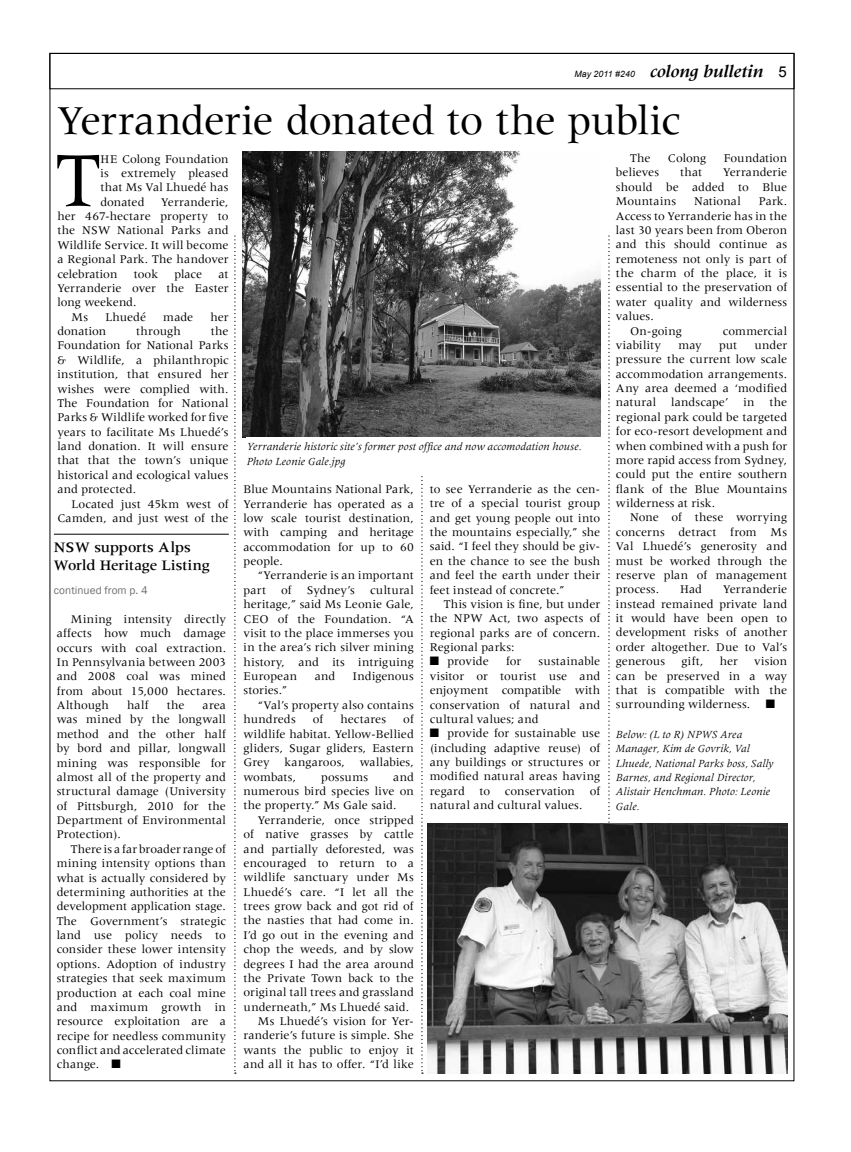
<style>
.page{position:relative;width:851px;height:1152px;background:#fff}
.page>*{position:absolute;margin:0;border:0;box-sizing:border-box;transform-origin:0 0}
.t1{font:80.25px "Meridien LT Std";color:#000}
.t2{font:42.5px "Meridien LT Std";letter-spacing:-.02em;color:#000}
.t3{font:italic 700 17.5px "Meridien LT Std";color:#000}
.t4{font:500 15px/18px "Meridien LT Std";letter-spacing:-.005em;color:#000}
.t5{font:12.25px/14.4px "Meridien LT Std";letter-spacing:.005em;color:#000;text-align:justify}
.t6{font:12.25px "Meridien LT Std";letter-spacing:.025em;color:#000}
.t7{font:12.25px "Zapf Dingbats";color:#000}
.t8{font:italic 11.25px/14.4px "Meridien LT Std";letter-spacing:.005em;color:#000}
.t9{font:11.25px "Franklin Gothic";letter-spacing:.005em;color:#6d6e71}
.s1{font-family:"Arial";font-weight:400;font-size:8.75px}
.s2{font-family:"Arial";font-weight:400;font-style:normal;font-size:15px}
</style>
<div class="page">
<div style="left:50px;top:53px;width:744px;height:36px;border:1px solid #000"></div>
<svg style="left:234px;top:235px;width:2px;height:838px"></svg>
<svg style="left:421px;top:476px;width:2px;height:597px"></svg>
<svg style="left:608px;top:235px;width:2px;height:588px"></svg>
<img style="left:242px;top:151px;width:358px;height:286px">
<img style="left:428px;top:823px;width:359px;height:250px">
<hr style="left:54px;top:534px;width:175px;height:1px;background:#000">
<h3 class="t3" style="left:574px;top:62px;width:214px"><span class="s1">May 2011 #240</span> colong bulletin <span class="s2">5</span></h3>
<h2 class="t2" style="left:57px;top:97px;width:624px">Yerranderie donated to the public</h2>
<h1 class="t1" style="left:56px;top:136px;width:46px">T</h1>
<p class="t5" style="left:100px;top:151px;width:129px">h e Colong Foundation is extremely pleased that Ms Val Lhuedé has donated</p>
<p class="t5" style="left:630px;top:151px;width:22px">The</p>
<p class="t5" style="left:667px;top:151px;width:40px">Colong</p>
<p class="t5" style="left:723px;top:151px;width:65px">Foundation</p>
<p class="t5" style="left:616px;top:165px;width:45px">believes</p>
<p class="t5" style="left:680px;top:165px;width:23px">that</p>
<p class="t5" style="left:616px;top:165px;width:173px;text-indent:107px">Yerranderie should be added to Blue Mountains</p>
<p class="t5" style="left:694px;top:194px;width:48px">National</p>
<p class="t5" style="left:758px;top:194px;width:30px">Park.</p>
<p class="t5" style="left:616px;top:208px;width:173px">Access to Yerranderie has in the</p>
<p class="t5" style="left:616px;top:223px;width:173px">last 30 years been from Oberon</p>
<p class="t5" style="left:616px;top:237px;width:173px">and this should continue as</p>
<p class="t5" style="left:616px;top:251px;width:173px">remoteness not only is part of</p>
<p class="t5" style="left:616px;top:266px;width:173px">the charm of the place, it is</p>
<p class="t5" style="left:616px;top:280px;width:173px">essential to the preservation of</p>
<p class="t5" style="left:616px;top:295px;width:173px">water quality and wilderness</p>
<p class="t5" style="left:616px;top:309px;width:39px">values.</p>
<p class="t5" style="left:630px;top:323px;width:53px">On-going</p>
<p class="t5" style="left:722px;top:323px;width:66px">commercial</p>
<p class="t5" style="left:616px;top:338px;width:47px">viability</p>
<p class="t5" style="left:678px;top:338px;width:25px">may</p>
<p class="t5" style="left:719px;top:338px;width:20px">put</p>
<p class="t5" style="left:57px;top:194px;width:173px;text-indent:104px">Yerranderie, her 467-hectare property to the NSW National Parks and Wildlife Service. It will become a Regional Park. The handover celebration</p>
<p class="t5" style="left:134px;top:266px;width:26px">took</p>
<p class="t5" style="left:174px;top:266px;width:29px">place</p>
<p class="t5" style="left:218px;top:266px;width:12px">at</p>
<p class="t5" style="left:57px;top:281px;width:173px">Yerranderie over the Easter</p>
<p class="t5" style="left:57px;top:295px;width:81px">long weekend.</p>
<p class="t5" style="left:71px;top:309px;width:18px">Ms</p>
<p class="t5" style="left:105px;top:309px;width:42px">Lhuedé</p>
<p class="t5" style="left:163px;top:309px;width:31px">made</p>
<p class="t5" style="left:210px;top:309px;width:20px">her</p>
<p class="t5" style="left:57px;top:324px;width:50px">donation</p>
<p class="t5" style="left:136px;top:324px;width:46px">through</p>
<p class="t5" style="left:57px;top:324px;width:173px;text-indent:153px">the Foundation for National Parks &amp; Wildlife, a philanthropic institution, that ensured her wishes were complied with.<br>The Foundation for National Parks &amp; Wildlife worked for five years to facilitate Ms Lhuedé’s land donation. It will ensure that that the town’s unique historical and ecological values and protected.</p>
<p class="t5" style="left:57px;top:496px;width:173px;text-align:right">Located just 45km west of<br>Camden, and just west of the</p>
<p class="t5" style="left:616px;top:338px;width:173px;text-indent:138px">under pressure the current low scale accommodation arrangements.<br>Any area deemed a ‘modified natural landscape’ in the regional park could be targeted for eco-resort development and when combined with a push for more rapid access from Sydney, could put the entire southern flank of the Blue Mountains wilderness at risk.</p>
<p class="t5" style="left:616px;top:510px;width:173px;text-indent:14px">None of these worrying concerns detract from Ms Val Lhuedé’s generosity and must be worked through the reserve plan of management process.</p>
<p class="t8" style="left:247px;top:439px;width:336px">Yerranderie historic site’s former post office and now accomodation house.<br>Photo Leonie Gale.jpg</p>
<p class="t5" style="left:429px;top:482px;width:172px">to see Yerranderie as the cen&shy;tre of a special tourist group and get young people out into the mountains especially,” she said. “I feel they should be giv&shy;en the chance to see the bush and feel the earth under their feet instead of concrete.”</p>
<p class="t5" style="left:429px;top:597px;width:172px;text-indent:14px">This vision is fine, but under the NPW Act, two aspects of regional parks are of concern.<br>Regional parks:</p>
<p class="t5" style="left:429px;top:654px;width:60px">■ provide</p>
<p class="t5" style="left:506px;top:654px;width:17px">for</p>
<p class="t5" style="left:243px;top:482px;width:172px">Blue Mountains National Park, Yerranderie has operated as a low scale tourist destination, with camping and heritage accommodation for up to 60 people.</p>
<p class="t5" style="left:243px;top:568px;width:172px;text-indent:14px">“Yerranderie is an important part of Sydney’s cultural heritage,” said Ms Leonie Gale, CEO of the Foundation. “A visit to the place immerses you in the area’s rich silver mining history, and its intriguing European</p>
<p class="t4" style="left:54px;top:538px;width:158px">NSW supports Alps<br>World Heritage Listing</p>
<p class="t9" style="left:54px;top:583px;width:95px">continued from p. 4</p>
<p class="t5" style="left:616px;top:582px;width:173px;text-indent:107px">Yerranderie instead remained private land it would have been open to development risks of another order altogether. Due to Val’s generous</p>
<p class="t5" style="left:680px;top:582px;width:23px">Had</p>
<p class="t5" style="left:57px;top:611px;width:171px;text-indent:14px">Mining intensity directly affects how much damage occurs with coal extraction.<br>In Pennsylvania between 2003 and 2008 coal was mined from about 15,000 hectares.<br>Although</p>
<p class="t5" style="left:681px;top:654px;width:24px">gift,</p>
<p class="t5" style="left:719px;top:654px;width:20px">her</p>
<p class="t5" style="left:429px;top:654px;width:172px;text-indent:109px">sustainable visitor or tourist use and enjoyment compatible with conservation of natural and cultural values; and</p>
<p class="t5" style="left:429px;top:726px;width:172px">■ provide for sustainable use (including adaptive reuse) of any buildings or structures or modified natural areas having regard to conservation of natural and cultural values.</p>
<p class="t5" style="left:616px;top:654px;width:173px;text-indent:138px">vision can be preserved in a way that is compatible with the surrounding wilderness.</p>
<p class="t5" style="left:315px;top:669px;width:22px">and</p>
<p class="t5" style="left:353px;top:669px;width:62px">Indigenous</p>
<p class="t5" style="left:243px;top:683px;width:45px">stories.”</p>
<p class="t5" style="left:258px;top:697px;width:157px">“Val’s property also contains</p>
<p class="t5" style="left:243px;top:712px;width:54px">hundreds</p>
<p class="t5" style="left:313px;top:712px;width:12px">of</p>
<p class="t5" style="left:340px;top:712px;width:47px">hectares</p>
<p class="t7" style="left:765px;top:698px;width:11px">■</p>
<p class="t8" style="left:616px;top:727px;width:159px">Below: (L to R) NPWS Area<br>Manager, Kim de Govrik, Val<br>Lhuede, National Parks boss, Sally<br>Barnes, and Regional Director,<br>Alistair Henchman. Photo: Leonie<br>Gale.</p>
<p class="t5" style="left:127px;top:698px;width:23px">half</p>
<p class="t5" style="left:167px;top:698px;width:19px">the</p>
<p class="t5" style="left:57px;top:698px;width:171px;text-indent:146px">area was mined by the longwall method and the other half by bord and pillar, longwall mining was responsible for almost all of the property and structural damage (University of Pittsburgh, 2010 for the Department of Environmental Protection).</p>
<p class="t5" style="left:57px;top:841px;width:171px;text-indent:14px">There is a far broader range of mining intensity options than what is actually considered by determining authorities at the development application stage.<br>The Government’s strategic land use policy needs to consider these lower intensity options. Adoption of industry strategies that seek maximum production at each coal mine and maximum growth in resource exploitation are a recipe for needless community conflict and accelerated climate change. ■</p>
<p class="t5" style="left:243px;top:712px;width:172px;text-indent:160px">of wildlife habitat. Yellow-Bellied gliders, Sugar gliders, Eastern Grey kangaroos, wallabies, wombats,</p>
<p class="t5" style="left:243px;top:769px;width:172px;text-indent:150px">and numerous bird species live on the property.” Ms Gale said.</p>
<p class="t5" style="left:258px;top:812px;width:158px">Yerranderie, once stripped</p>
<p class="t5" style="left:243px;top:827px;width:172px">of native grasses by cattle</p>
<p class="t5" style="left:243px;top:841px;width:172px">and partially deforested, was</p>
<p class="t5" style="left:243px;top:855px;width:172px">encouraged to return to a</p>
<p class="t6" style="left:243px;top:870px;width:172px">wildlife sanctuary under Ms</p>
<p class="t5" style="left:243px;top:884px;width:172px">Lhuedé’s care. “I let all the</p>
<p class="t5" style="left:243px;top:899px;width:172px">trees grow back and got rid of</p>
<p class="t5" style="left:243px;top:913px;width:172px">the nasties that had come in.</p>
<p class="t5" style="left:243px;top:927px;width:172px">I’d go out in the evening and</p>
<p class="t5" style="left:243px;top:942px;width:172px">chop the weeds, and by slow</p>
<p class="t5" style="left:243px;top:956px;width:172px">degrees I had the area around</p>
<p class="t5" style="left:243px;top:970px;width:172px">the Private Town back to the</p>
<p class="t5" style="left:243px;top:985px;width:172px">original tall trees and grassland</p>
<p class="t5" style="left:243px;top:999px;width:167px">underneath,” Ms Lhuedé said.</p>
<p class="t5" style="left:258px;top:1014px;width:158px">Ms Lhuedé’s vision for Yer-</p>
<p class="t5" style="left:243px;top:1028px;width:172px">randerie’s future is simple. She</p>
<p class="t5" style="left:243px;top:1042px;width:172px">wants the public to enjoy it</p>
<p class="t5" style="left:243px;top:1057px;width:172px">and all it has to offer. “I’d like</p>
<p class="t5" style="left:321px;top:769px;width:49px">possums</p>
</div>
